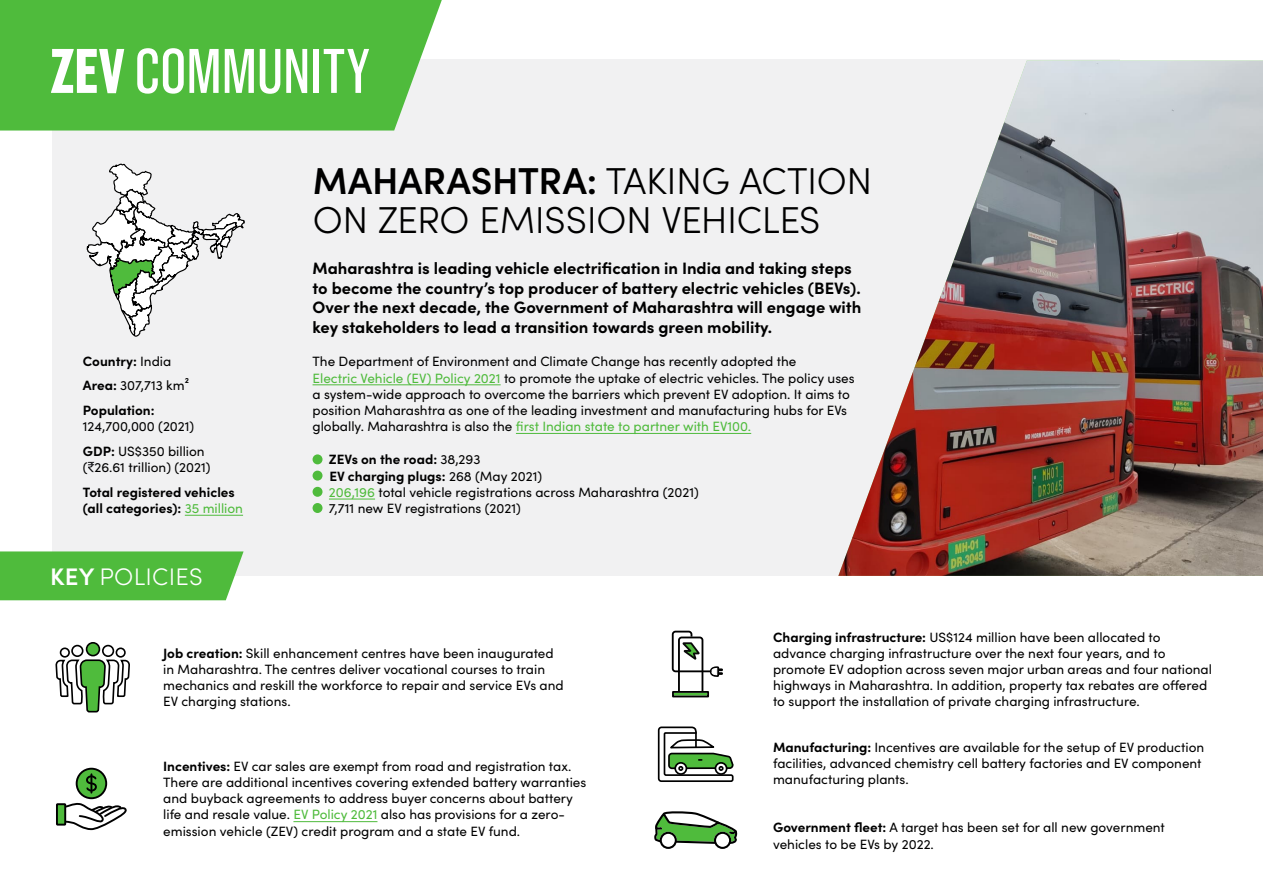
<style>
.page{position:relative;width:1263px;height:893px;background:#fff}
.page>*{position:absolute;margin:0;border:0;box-sizing:border-box;transform-origin:0 0}
.t1{font:300 37.5px/39px "Sofia Pro";letter-spacing:-.01em;color:#000}
.t2{font:300 24px "Sofia Pro";letter-spacing:.01em;color:#fff}
.t3{font:700 16.5px/19.8px "Sofia Pro";color:#000}
.t4{font:13.5px/16.2px "Sofia Pro";color:#000}
.t5{font:700 13.5px/24.8px "Sofia Pro";color:#000}
.s1{font-weight:400}
.s2{font-weight:700}
.s3{font-weight:400;color:#4fbb3c}
.s4{font-weight:600}
.s5{color:#4fbb3c}
</style>
<div class="page">
<div style="left:52px;top:60px;width:1067px;height:516px;background:#f1f1f2"></div>
<svg style="left:0;top:0;width:442px;height:131px;background:#5bbf49"></svg>
<svg style="left:51px;top:49px;width:73px;height:44px"></svg>
<svg style="left:137px;top:48px;width:82px;height:46px"></svg>
<svg style="left:225px;top:49px;width:29px;height:44px"></svg>
<svg style="left:260px;top:49px;width:20px;height:45px"></svg>
<svg style="left:286px;top:49px;width:21px;height:44px"></svg>
<div style="left:313px;top:49px;width:6px;height:44px;background:#fff"></div>
<svg style="left:324px;top:49px;width:45px;height:44px"></svg>
<hr style="left:313px;top:384px;width:188px;height:1px;background:#4fbb3c">
<hr style="left:516px;top:433px;width:235px;height:1px;background:#4fbb3c">
<hr style="left:329px;top:499px;width:46px;height:1px;background:#4fbb3c">
<div style="left:313px;top:454px;width:9px;height:10px;background:#4fbb3c;border-radius:50%"></div>
<div style="left:313px;top:471px;width:9px;height:10px;background:#4fbb3c;border-radius:50%"></div>
<div style="left:313px;top:487px;width:9px;height:10px;background:#4fbb3c;border-radius:50%"></div>
<div style="left:313px;top:503px;width:9px;height:10px;background:#4fbb3c;border-radius:50%"></div>
<hr style="left:185px;top:515px;width:58px;height:1px;background:#4fbb3c">
<svg style="left:88px;top:462px;width:6px;height:10px"></svg>
<hr style="left:293px;top:821px;width:84px;height:1px;background:#4fbb3c">
<div style="left:0;top:551px;width:244px;height:49px;background:#4fbb3c"></div>
<svg style="left:86px;top:164px;width:159px;height:173px"></svg>
<img style="left:838px;top:61px;width:425px;height:515px">
<svg style="left:55px;top:642px;width:75px;height:70px"></svg>
<div style="left:672px;top:691px;width:37px;height:6px;border:2px solid #000"></div>
<svg style="left:671px;top:631px;width:52px;height:63px"></svg>
<svg style="left:77px;top:769px;width:29px;height:29px"></svg>
<div style="left:76px;top:768px;width:31px;height:31px;border:2px solid #000;border-radius:50%"></div>
<svg style="left:66px;top:802px;width:61px;height:28px"></svg>
<div style="left:57px;top:804px;width:8px;height:21px;background:#4fbb3c"></div>
<div style="left:56px;top:803px;width:10px;height:23px;border:2px solid #000"></div>
<svg style="left:85px;top:774px;width:13px;height:19px"></svg>
<svg style="left:658px;top:726px;width:75px;height:56px"></svg>
<div style="left:714px;top:832px;width:17px;height:17px;border:2px solid #000;border-radius:50%"></div>
<div style="left:660px;top:832px;width:17px;height:17px;border:2px solid #000;border-radius:50%"></div>
<svg style="left:654px;top:811px;width:83px;height:34px"></svg>
<p class="t5" style="left:83px;top:347px;width:108px">Country: <span class="s1">India<br></span>Area: <span class="s1">307,713 km²<br></span>Population:</p>
<p class="t4" style="left:83px;top:413px;width:123px;line-height:24.8px">124,700,000 (2021)<br><span class="s2">GDP:</span> US$350 billion</p>
<p class="t4" style="left:83px;top:458px;width:129px">( 26.61 trillion) (2021)</p>
<p class="t5" style="left:83px;top:483px;width:162px;line-height:16.2px">Total registered vehicles (all categories): <span class="s3">35 million</span></p>
<h2 class="t2" style="left:50px;top:559px;width:154px"><span class="s4">KEY</span> POLICIES</h2>
<h1 class="t1" style="left:313px;top:159px;width:561px"><span class="s4">MAHARASHTRA:</span> TAKING ACTION<br>ON ZERO EMISSION VEHICLES</h1>
<p class="t3" style="left:313px;top:257px;width:550px">Maharashtra is leading vehicle electrification in India and taking steps to become the country’s top producer of battery electric vehicles (BEVs).<br>Over the next decade, the Government of Maharashtra will engage with key stakeholders to lead a transition towards green mobility.</p>
<p class="t4" style="left:313px;top:353px;width:544px">The Department of Environment and Climate Change has recently adopted the<br><span class="s5">Electric Vehicle (EV) Policy 2021</span> to promote the uptake of electric vehicles. The policy uses a system-wide approach to overcome the barriers which prevent EV adoption. It aims to position Maharashtra as one of the leading investment and manufacturing hubs for EVs globally. Maharashtra is also the <span class="s5">first Indian state to partner with EV100.</span></p>
<p class="t4" style="left:329px;top:451px;width:371px"><span class="s2">ZEVs on the road:</span> 38,293<br><span class="s2">EV charging plugs:</span> 268 (May 2021)<br><span class="s5">206,196</span> total vehicle registrations across Maharashtra (2021)<br>7,711 new EV registrations (2021)</p>
<p class="t4" style="left:163px;top:644px;width:402px"><span class="s2">Job creation:</span> Skill enhancement centres have been inaugurated in Maharashtra. The centres deliver vocational courses to train mechanics and reskill the workforce to repair and service EVs and EV charging stations.</p>
<p class="t4" style="left:163px;top:757px;width:425px"><span class="s2">Incentives:</span> EV car sales are exempt from road and registration tax.<br>There are additional incentives covering extended battery warranties and buyback agreements to address buyer concerns about battery life and resale value. <span class="s5">EV Policy 2021</span> also has provisions for a zero&shy;emission vehicle (ZEV) credit program and a state EV fund.</p>
<p class="t4" style="left:773px;top:628px;width:440px"><span class="s2">Charging infrastructure:</span> US$124 million have been allocated to advance charging infrastructure over the next four years, and to promote EV adoption across seven major urban areas and four national highways in Maharashtra. In addition, property tax rebates are offered to support the installation of private charging infrastructure.</p>
<p class="t4" style="left:773px;top:738px;width:433px"><span class="s2">Manufacturing:</span> Incentives are available for the setup of EV production facilities, advanced chemistry cell battery factories and EV component manufacturing plants.</p>
<p class="t4" style="left:773px;top:819px;width:393px"><span class="s2">Government fleet:</span> A target has been set for all new government vehicles to be EVs by 2022.</p>
</div>
